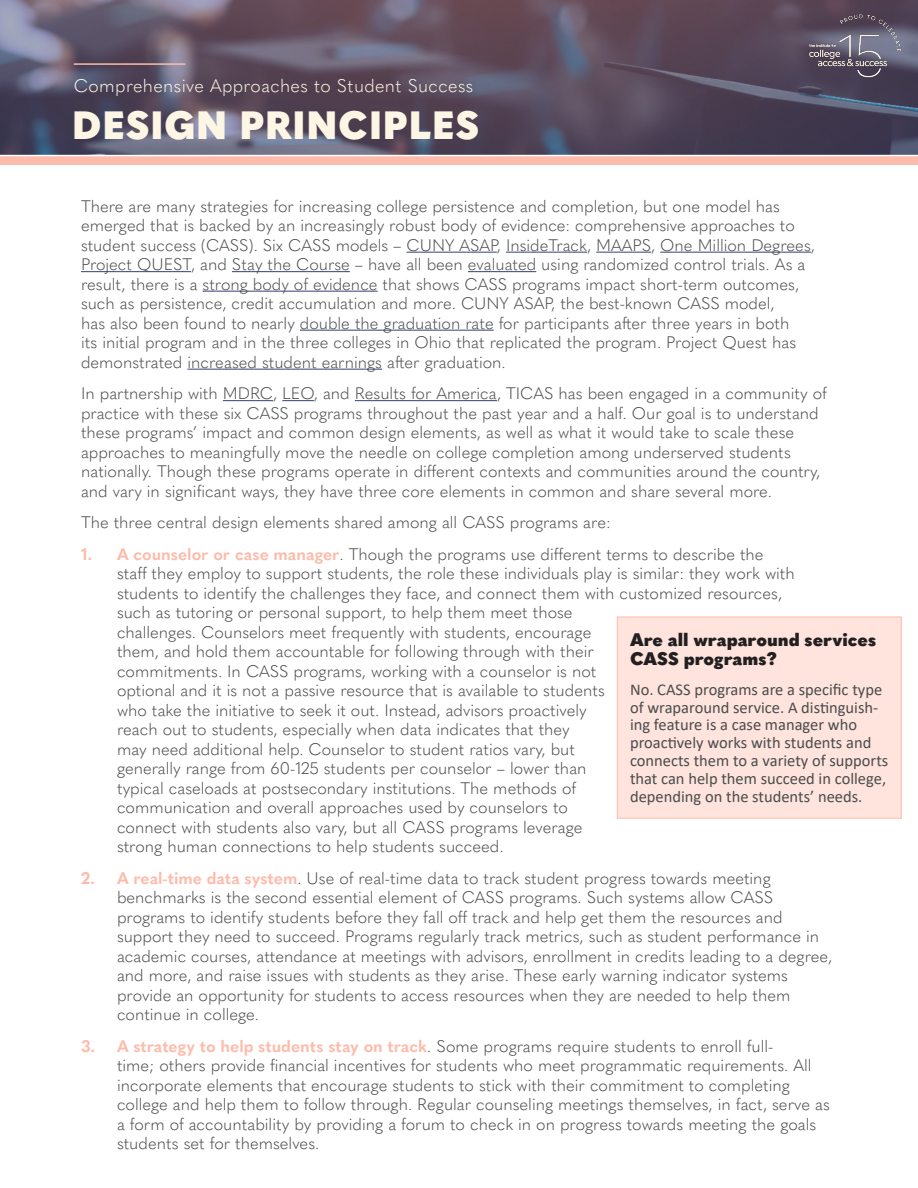
<style>
.page{position:relative;width:918px;height:1188px;background:#fff}
.page>*{position:absolute;margin:0;border:0;box-sizing:border-box;transform-origin:0 0}
.t1{font:900 39px "Quasimoda";letter-spacing:.02em;color:#fdf6e5}
.t2{font:300 18px "Quasimoda";letter-spacing:.02em;color:#fdf6e5}
.t3{font:900 18px/19.5px "Quasimoda";color:#231f20}
.t4{font:300 16.5px/19.5px "Quasimoda";color:#4b4c4d}
.t5{font:16.5px/17.9px "Calibri";color:#4b4c4d}
.s1{font-weight:700;color:#fdbcab}
</style>
<div class="page">
<hr style="left:407px;top:252px;width:90px;height:1px;background:#344273">
<hr style="left:506px;top:252px;width:81px;height:1px;background:#344273">
<hr style="left:596px;top:252px;width:55px;height:1px;background:#344273">
<hr style="left:660px;top:252px;width:151px;height:1px;background:#344273">
<hr style="left:81px;top:271px;width:110px;height:1px;background:#344273">
<hr style="left:232px;top:271px;width:118px;height:1px;background:#344273">
<hr style="left:468px;top:271px;width:68px;height:1px;background:#344273">
<hr style="left:203px;top:291px;width:175px;height:1px;background:#344273">
<hr style="left:300px;top:330px;width:194px;height:1px;background:#344273">
<hr style="left:187px;top:369px;width:195px;height:1px;background:#344273">
<hr style="left:223px;top:400px;width:50px;height:1px;background:#344273">
<hr style="left:282px;top:400px;width:32px;height:1px;background:#344273">
<hr style="left:355px;top:400px;width:142px;height:1px;background:#344273">
<svg style="left:0;top:0;width:918px;height:155px;background:#5b5063"></svg>
<hr style="left:74px;top:63px;width:111px;height:2px;background:#fdbcab">
<svg style="left:0;top:156px;width:918px;height:9px;background:#fdbead"></svg>
<div style="left:617px;top:617px;width:285px;height:201px;background:#fee4dd;border:1px solid #fdbcab"></div>
<img style="left:808px;top:13px;width:94px;height:66px">
<p class="t2" style="left:74px;top:72px;width:401px">Comprehensive Approaches to Student Success</p>
<p class="t1" style="left:72px;top:94px;width:408px">DESIGN PRINCIPLES</p>
<p class="t4" style="left:81px;top:195px;width:736px">There are many strategies for increasing college persistence and completion, but one model has emerged that is backed by an increasingly robust body of evidence: comprehensive approaches to student success (CASS). Six CASS models – CUNY ASAP, InsideTrack, MAAPS, One Million Degrees, Project QUEST, and Stay the Course – have all been evaluated using randomized control trials. As a result, there is a strong body of evidence that shows CASS programs impact short-term outcomes, such as persistence, credit accumulation and more. CUNY ASAP, the best-known CASS model,<br>has also been found to nearly double the graduation rate for participants after three years in both<br>its initial program and in the three colleges in Ohio that replicated the program. Project Quest has demonstrated increased student earnings after graduation.</p>
<p class="t4" style="left:81px;top:382px;width:747px">In partnership with MDRC, LEO, and Results for America, TICAS has been engaged in a community of practice with these six CASS programs throughout the past year and a half. Our goal is to understand these programs’ impact and common design elements, as well as what it would take to scale these approaches to meaningfully move the needle on college completion among underserved students nationally. Though these programs operate in different contexts and communities around the country, and vary in significant ways, they have three core elements in common and share several more.</p>
<p class="t4" style="left:81px;top:511px;width:531px">The three central design elements shared among all CASS programs are:</p>
<p class="t4" style="left:117px;top:543px;width:679px;text-indent:-36px"><span class="s1">1. A counselor or case manager</span>. Though the programs use different terms to describe the staff they employ to support students, the role these individuals play is similar: they work with students to identify the challenges they face, and connect them with customized resources, such as tutoring or personal support, to help them meet those<br>challenges. Counselors meet frequently with students, encourage<br>them, and hold them accountable for following through with their<br>commitments. In CASS programs, working with a counselor is not<br>optional and it is not a passive resource that is available to students<br>who take the initiative to seek it out. Instead, advisors proactively<br>reach out to students, especially when data indicates that they<br>may need additional help. Counselor to student ratios vary, but<br>generally range from 60-125 students per counselor – lower than<br>typical caseloads at postsecondary institutions. The methods of<br>communication and overall approaches used by counselors to<br>connect with students also vary, but all CASS programs leverage<br>strong human connections to help students succeed.</p>
<p class="t4" style="left:117px;top:867px;width:717px;text-indent:-36px"><span class="s1">2. A real-time data system</span>. Use of real-time data to track student progress towards meeting benchmarks is the second essential element of CASS programs. Such systems allow CASS programs to identify students before they fall off track and help get them the resources and support they need to succeed. Programs regularly track metrics, such as student performance in academic courses, attendance at meetings with advisors, enrollment in credits leading to a degree, and more, and raise issues with students as they arise. These early warning indicator systems provide an opportunity for students to access resources when they are needed to help them continue in college.</p>
<p class="t4" style="left:117px;top:1035px;width:714px;text-indent:-36px"><span class="s1">3. A strategy to help students stay on track</span>. Some programs require students to enroll full-<br>time; others provide financial incentives for students who meet programmatic requirements. All incorporate elements that encourage students to stick with their commitment to completing college and help them to follow through. Regular counseling meetings themselves, in fact, serve as a form of accountability by providing a forum to check in on progress towards meeting the goals students set for themselves.</p>
<p class="t3" style="left:630px;top:628px;width:248px">Are all wraparound services<br>CASS programs?</p>
<p class="t5" style="left:630px;top:680px;width:260px">No. CASS programs are a specific type of wraparound service. A distinguish&shy;ing feature is a case manager who proactively works with students and connects them to a variety of supports that can help them succeed in college, depending on the students’ needs.</p>
</div>
